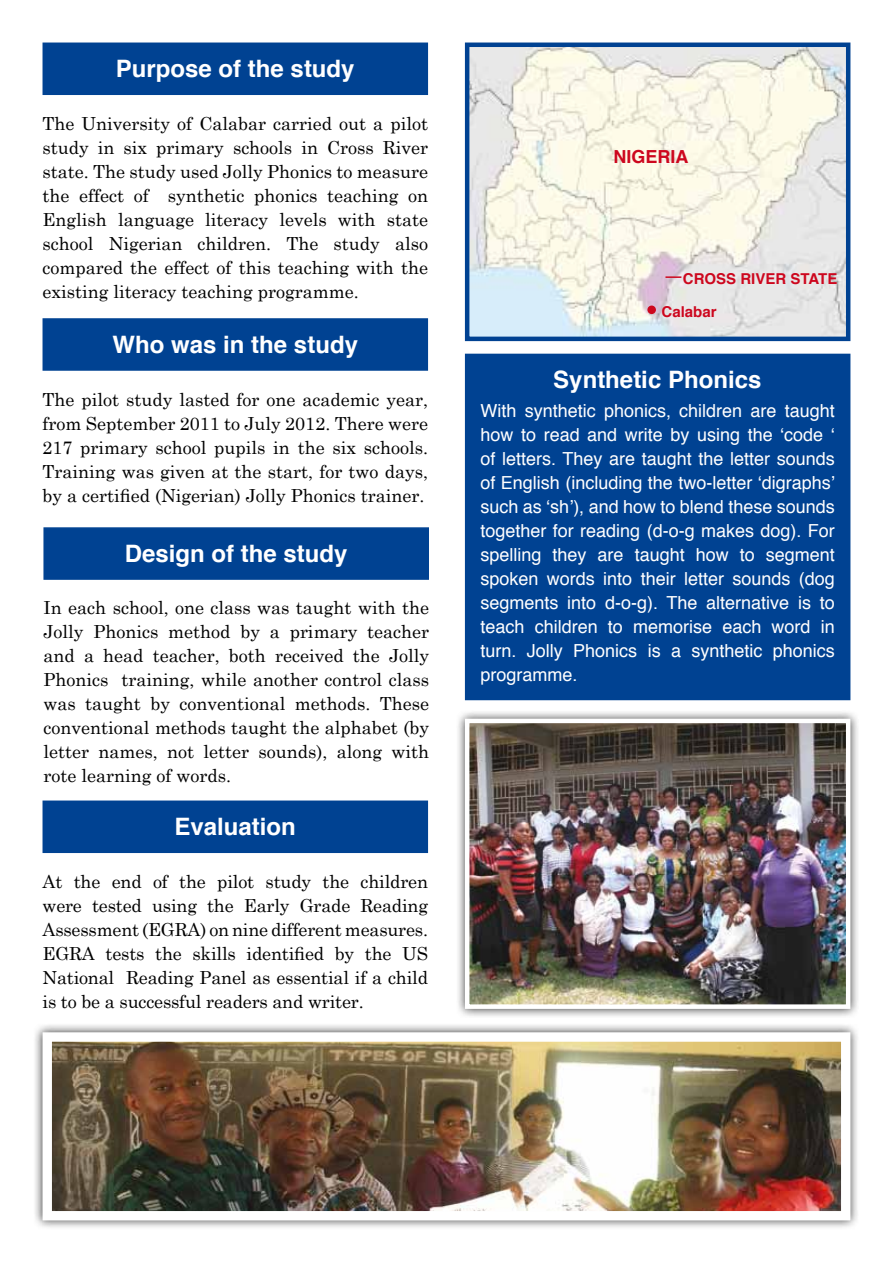
<style>
.page{position:relative;width:893px;height:1263px;background:#fff}
.page>*{position:absolute;margin:0;border:0;box-sizing:border-box;transform-origin:0 0}
.t1{font:700 24px "Helvetica";color:#fff}
.t2{font:18px/24px "Century Schoolbook";color:#000;text-align:justify}
.t3{font:18px/24px "Helvetica";color:#fff;text-align:justify}
.t4{font:700 18px "Helvetica";color:#cd071e}
.t5{font:700 15px "Helvetica";color:#cd071e}
</style>
<div class="page">
<div style="left:43px;top:527px;width:386px;height:53px;background:#004292;border:2px solid #004292"></div>
<div style="left:43px;top:318px;width:385px;height:53px;background:#004292;border:2px solid #004292"></div>
<div style="left:43px;top:800px;width:385px;height:53px;background:#004292;border:2px solid #004292"></div>
<div style="left:455px;top:709px;width:405px;height:309px;background:#000;opacity:.75"></div>
<img style="left:470px;top:724px;width:375px;height:280px">
<div style="left:465px;top:719px;width:385px;height:290px;border:4px solid #fff"></div>
<div style="left:33px;top:1022px;width:827px;height:208px;background:#000;opacity:.75"></div>
<img style="left:53px;top:1042px;width:787px;height:168px">
<div style="left:43px;top:1032px;width:807px;height:188px;border:9px solid #fff"></div>
<div style="left:465px;top:354px;width:385px;height:346px;background:#004292"></div>
<img style="left:470px;top:48px;width:375px;height:288px">
<div style="left:465px;top:43px;width:385px;height:298px;border:4px solid #004292"></div>
<div style="left:648px;top:306px;width:7px;height:7px;background:#cd071e;border-radius:50%"></div>
<div style="left:647px;top:306px;width:9px;height:8px;border:2px solid #cd071e;border-radius:50%"></div>
<svg style="left:665px;top:276px;width:16px;height:2px"></svg>
<div style="left:43px;top:43px;width:385px;height:52px;background:#004292"></div>
<h1 class="t1" style="left:116px;top:49px;width:240px">Purpose of the study</h1>
<p class="t2" style="left:43px;top:111px;width:387px">The University of Calabar carried out a pilot study in six primary schools in Cross River state. The study used Jolly Phonics to measure the effect of synthetic phonics teaching on English language literacy levels with state school Nigerian children. The study also compared the effect of this teaching with the existing literacy teaching programme.</p>
<h1 class="t1" style="left:113px;top:325px;width:247px">Who was in the study</h1>
<p class="t2" style="left:43px;top:387px;width:387px">The pilot study lasted for one academic year, from September 2011 to July 2012. There were 217 primary school pupils in the six schools.<br>Training was given at the start, for two days, by a certified (Nigerian) Jolly Phonics trainer.</p>
<h1 class="t1" style="left:125px;top:534px;width:224px">Design of the study</h1>
<p class="t2" style="left:44px;top:595px;width:387px">In each school, one class was taught with the Jolly Phonics method by a primary teacher and a head teacher, both received the Jolly Phonics training, while another control class was taught by conventional methods. These conventional methods taught the alphabet (by letter names, not letter sounds), along with rote learning of words.</p>
<h1 class="t1" style="left:175px;top:807px;width:123px">Evaluation</h1>
<p class="t2" style="left:43px;top:869px;width:387px">At the end of the pilot study the children were tested using the Early Grade Reading Assessment (EGRA) on nine different measures.<br>EGRA tests the skills identified by the US National Reading Panel as essential if a child is to be a successful readers and writer.</p>
<p class="t4" style="left:613px;top:143px;width:77px">NIGERIA</p>
<p class="t5" style="left:683px;top:266px;width:156px">CROSS RIVER STATE</p>
<p class="t5" style="left:662px;top:299px;width:57px">Calabar</p>
<h1 class="t1" style="left:553px;top:360px;width:210px">Synthetic Phonics</h1>
<p class="t3" style="left:480px;top:400px;width:356px">With synthetic phonics, children are taught how to read and write by using the ‘code ‘ of letters. They are taught the letter sounds of English (including the two-letter ‘digraphs’ such as ‘sh’), and how to blend these sounds together for reading (d-o-g makes dog). For spelling they are taught how to segment spoken words into their letter sounds (dog segments into d-o-g). The alternative is to teach children to memorise each word in turn. Jolly Phonics is a synthetic phonics programme.</p>
</div>
